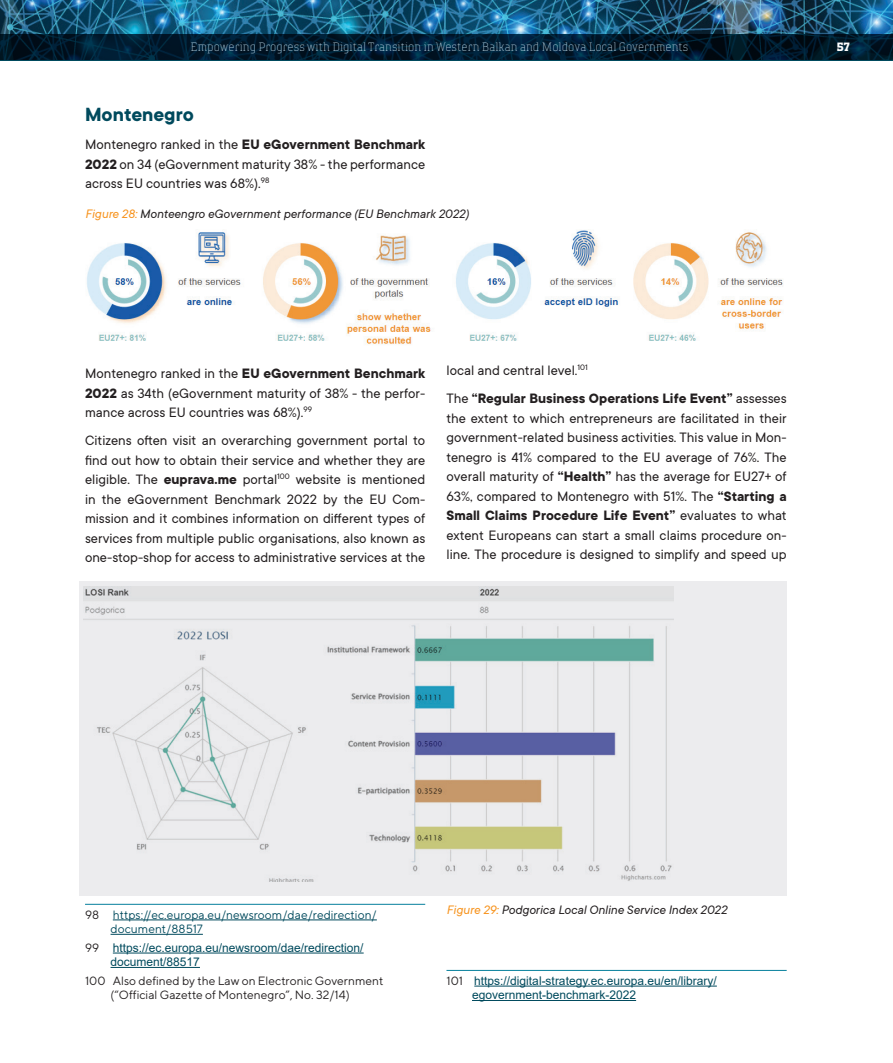
<style>
.page{position:relative;width:893px;height:1063px;background:#fff}
.page>*{position:absolute;margin:0;border:0;box-sizing:border-box;transform-origin:0 0}
.t1{font:700 21px "TT Commons";color:#004a5d}
.t2{font:15px/19.5px "TT Commons";color:#231f20;text-align:justify}
.t3{font:700 15px/28px "TT Commons";color:#231f20}
.t4{font:italic 13.5px "TT Commons";color:#231f20}
.t5{font:12px/14.4px "Arial";color:#004a5d}
.t6{font:12px/14.4px "TT Norms";color:#231f20}
.t7{font:100 12px "TT Polls";color:#c2deec}
.t8{font:12px/14.4px "TT Norms";color:#004a5d}
.t9{font:700 12px "TT Polls";color:#fff}
.s1{font-weight:700}
.s2{color:#f7931d}
.s3{font-weight:400}
.s4{color:#231f20}
.s5{font-family:"TT Norms";color:#231f20}
</style>
<div class="page">
<img style="left:0;top:0;width:893px;height:34px">
<svg style="left:0;top:34px;width:893px;height:27px;background:#001c2f"></svg>
<div style="left:79px;top:581px;width:708px;height:314px;background:#ececee"></div>
<img style="left:87px;top:230px;width:696px;height:114px">
<hr style="left:85px;top:904px;width:340px;height:1px;background:#057f9c">
<hr style="left:113px;top:920px;width:264px;height:1px;background:#004a5d">
<hr style="left:111px;top:934px;width:92px;height:1px;background:#004a5d">
<hr style="left:113px;top:953px;width:251px;height:1px;background:#004a5d">
<hr style="left:111px;top:967px;width:89px;height:1px;background:#004a5d">
<hr style="left:446px;top:970px;width:341px;height:1px;background:#057f9c">
<hr style="left:474px;top:986px;width:243px;height:1px;background:#004a5d">
<hr style="left:472px;top:1000px;width:164px;height:1px;background:#004a5d">
<img style="left:83px;top:587px;width:590px;height:295px">
<p class="t7" style="left:191px;top:40px;width:499px">Empowering Progress with Digital Transition in Western Balkan and Moldova Local Governments</p>
<p class="t9" style="left:836px;top:39px;width:15px">57</p>
<h1 class="t1" style="left:85px;top:103px;width:110px">Montenegro</h1>
<p class="t2" style="left:85px;top:135px;width:342px">Montenegro ranked in the <span class="s1">EU eGovernment Benchmark 2022</span> on 34 (eGovernment maturity 38% - the performance across EU countries was 68%).<sup>98</sup></p>
<p class="t4" style="left:85px;top:207px;width:385px"><span class="s2">Figure 28:</span> Monteengro eGovernment performance (EU Benchmark 2022)</p>
<p class="t2" style="left:85px;top:364px;width:342px">Montenegro ranked in the <span class="s1">EU eGovernment Benchmark 2022</span> as 34th (eGovernment maturity of 38% - the perfor&shy;mance across EU countries was 68%).<sup>99</sup></p>
<p class="t2" style="left:85px;top:431px;width:342px">Citizens often visit an overarching government portal to find out how to obtain their service and whether they are eligible. The <span class="s1">euprava.me</span> portal<sup>100</sup> website is mentioned in the eGovernment Benchmark 2022 by the EU Com&shy;mission and it combines information on different types of services from multiple public organisations, also known as one‑stop‑shop for access to administrative services at the</p>
<p class="t3" style="left:446px;top:357px;width:342px"><span class="s3">local and central level.</span><sup>101<br></sup><span class="s3">The</span> “Regular Business Operations Life Event” <span class="s3">assesses</span></p>
<p class="t2" style="left:446px;top:408px;width:342px">the extent to which entrepreneurs are facilitated in their government‑related business activities. This value in Mon&shy;tenegro is 41% compared to the EU average of 76%. The overall maturity of <span class="s1">“Health”</span> has the average for EU27+ of 63%, compared to Montenegro with 51%. The <span class="s1">“Starting a Small Claims Procedure Life Event”</span> evaluates to what extent Europeans can start a small claims procedure on&shy;line. The procedure is designed to simplify and speed up</p>
<p class="t8" style="left:111px;top:907px;width:268px;text-indent:-26px"><span class="s4">98</span> https://ec.europa.eu/newsroom/dae/redirection/ document/88517</p>
<p class="t5" style="left:111px;top:940px;width:255px;text-indent:-26px"><span class="s5">99</span> https://ec.europa.eu/newsroom/dae/redirection/ document/88517</p>
<p class="t6" style="left:111px;top:973px;width:274px;text-indent:-26px">100 Also defined by the Law on Electronic Government (“Official Gazette of Montenegro”, No. 32/14)</p>
<p class="t4" style="left:446px;top:902px;width:282px"><span class="s2">Figure 29:</span> Podgorica Local Online Service Index 2022</p>
<p class="t5" style="left:472px;top:973px;width:246px;text-indent:-26px"><span class="s5">101</span> https://digital-strategy.ec.europa.eu/en/library/ egovernment-benchmark-2022</p>
</div>
